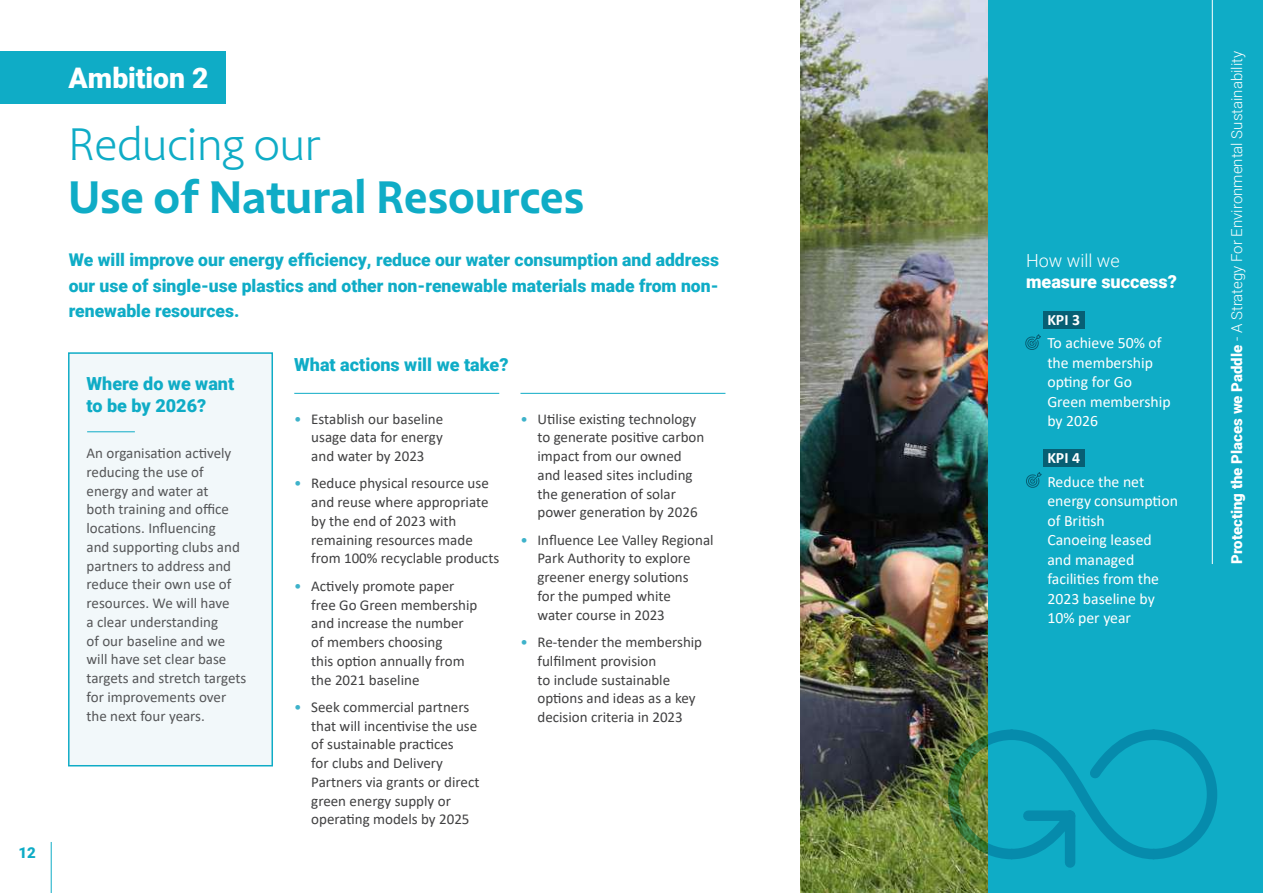
<style>
.page{position:relative;width:1263px;height:893px;background:#fff}
.page>*{position:absolute;margin:0;border:0;box-sizing:border-box;transform-origin:0 0}
.t1{font:700 45px "Highgate";letter-spacing:-.01em;color:#0facc6}
.t2{font:300 45px "Highgate";letter-spacing:-.02em;color:#0facc6}
.t3{font:900 28.35px "Roboto";color:#fff}
.t4{font:900 18px/22.5px "Roboto";color:#0facc6}
.t5{font:900 18px "Roboto";color:#fff}
.t6{font:300 18px "Roboto";color:#fff}
.t7{font:900 17.55px/25.5px "Roboto";color:#0facc6;text-align:justify}
.t8{font:15.75px/19.5px "Calibri";color:#fff}
.t9{font:700 15.75px "Calibri";color:#fff}
.t10{font:15px/18.8px "Calibri";color:#404041}
.t11{font:15px/18.8px "Calibri";color:#555658}
.t12{font:300 15px "Roboto";color:#fff}
.t13{font:900 15px "Roboto";color:#0facc6}
.s1{color:#3eb2ca}
.s2{font-weight:900}
</style>
<div class="page">
<img style="left:800px;top:0;width:189px;height:893px">
<div style="left:0;top:51px;width:225px;height:52px;background:#0facc6"></div>
<div style="left:69px;top:353px;width:203px;height:413px;background:#f2f8fa"></div>
<div style="left:68px;top:352px;width:205px;height:414px;border:2px solid #0facc6"></div>
<hr style="left:87px;top:432px;width:48px;height:1px;background:#0facc6">
<div style="left:989px;top:0;width:274px;height:893px;background:#0facc6"></div>
<div style="left:1043px;top:449px;width:41px;height:18px;background:#075f74"></div>
<div style="left:1043px;top:311px;width:41px;height:17px;background:#075f74"></div>
<svg style="left:1025px;top:334px;width:16px;height:16px"></svg>
<svg style="left:1026px;top:472px;width:16px;height:16px"></svg>
<hr style="left:294px;top:393px;width:205px;height:1px;background:#0facc6">
<hr style="left:520px;top:393px;width:205px;height:1px;background:#0facc6">
<svg style="left:946px;top:728px;width:271px;height:141px"></svg>
<hr style="left:1212px;top:0;width:1px;height:564px;background:#fff">
<hr style="left:51px;top:842px;width:1px;height:51px;background:#0facc6">
<p class="t13" style="left:18px;top:846px;width:19px">12</p>
<h2 class="t3" style="left:68px;top:66px;width:142px">Ambition 2</h2>
<h1 class="t2" style="left:68px;top:126px;width:254px">Reducing our</h1>
<h1 class="t1" style="left:68px;top:178px;width:518px">Use of Natural Resources</h1>
<p class="t7" style="left:69px;top:246px;width:652px">We will improve our energy ef昀椀ciency, reduce our water consumption and address our use of single-use plastics and other non-renewable materials made from non&shy;renewable resources.</p>
<p class="t4" style="left:87px;top:373px;width:149px">Where do we want to be by 2026?</p>
<p class="t11" style="left:87px;top:443px;width:161px">An organisa琀椀on ac琀椀vely reducing the use of energy and water at<br>both training and o昀케ce loca琀椀ons. In昀氀uencing<br>and suppor琀椀ng clubs and partners to address and reduce their own use of resources. We will have<br>a clear understanding<br>of our baseline and we will have set clear base targets and stretch targets for improvements over the next four years.</p>
<p class="t4" style="left:294px;top:355px;width:216px">What actions will we take?</p>
<p class="t10" style="left:311px;top:409px;width:133px;text-align:justify;text-indent:-17px"><span class="s1">•</span> Establish our baseline usage data for energy and water by 2023</p>
<p class="t10" style="left:311px;top:474px;width:189px;text-indent:-17px"><span class="s1">•</span> Reduce physical resource use and reuse where appropriate by the end of 2023 with remaining resources made from 100% recyclable products</p>
<p class="t10" style="left:311px;top:576px;width:168px;text-indent:-17px"><span class="s1">•</span> Ac琀椀vely promote paper free Go Green membership and increase the number of members choosing<br>this op琀椀on annually from the 2021 baseline</p>
<p class="t10" style="left:311px;top:697px;width:170px;text-indent:-17px"><span class="s1">•</span> Seek commercial partners that will incen琀椀vise the use of sustainable prac琀椀ces<br>for clubs and Delivery<br>Partners via grants or direct green energy supply or opera琀椀ng models by 2025</p>
<p class="t10" style="left:537px;top:409px;width:168px;text-indent:-17px"><span class="s1">•</span> U琀椀lise exis琀椀ng technology to generate posi琀椀ve carbon impact from our owned and leased sites including the genera琀椀on of solar power genera琀椀on by 2026</p>
<p class="t10" style="left:537px;top:530px;width:178px;text-indent:-17px"><span class="s1">•</span> In昀氀uence Lee Valley Regional<br>Park Authority to explore greener energy solu琀椀ons<br>for the pumped white<br>water course in 2023</p>
<p class="t10" style="left:537px;top:632px;width:166px;text-indent:-17px"><span class="s1">•</span> Re-tender the membership ful昀椀lment provision<br>to include sustainable<br>op琀椀ons and ideas as a key decision criteria in 2023</p>
<p class="t6" style="left:1026px;top:247px;width:95px">How will we</p>
<p class="t5" style="left:1026px;top:274px;width:152px">measure success?</p>
<p class="t9" style="left:1047px;top:314px;width:34px">KPI 3</p>
<p class="t8" style="left:1047px;top:333px;width:125px">To achieve 50% of the membership op琀椀ng for Go<br>Green membership by 2026</p>
<p class="t9" style="left:1047px;top:452px;width:34px">KPI 4</p>
<p class="t8" style="left:1047px;top:471px;width:132px">Reduce the net energy consump琀椀on of Bri琀椀sh<br>Canoeing leased and managed<br>facili琀椀es from the<br>2023 baseline by<br>10% per year</p>
<p class="t12" style="left:1231px;top:564px;width:514px;rotate:-90deg"><span class="s2">Protecting the Places we Paddle</span> - A Strategy For Environmental Sustainability</p>
</div>
